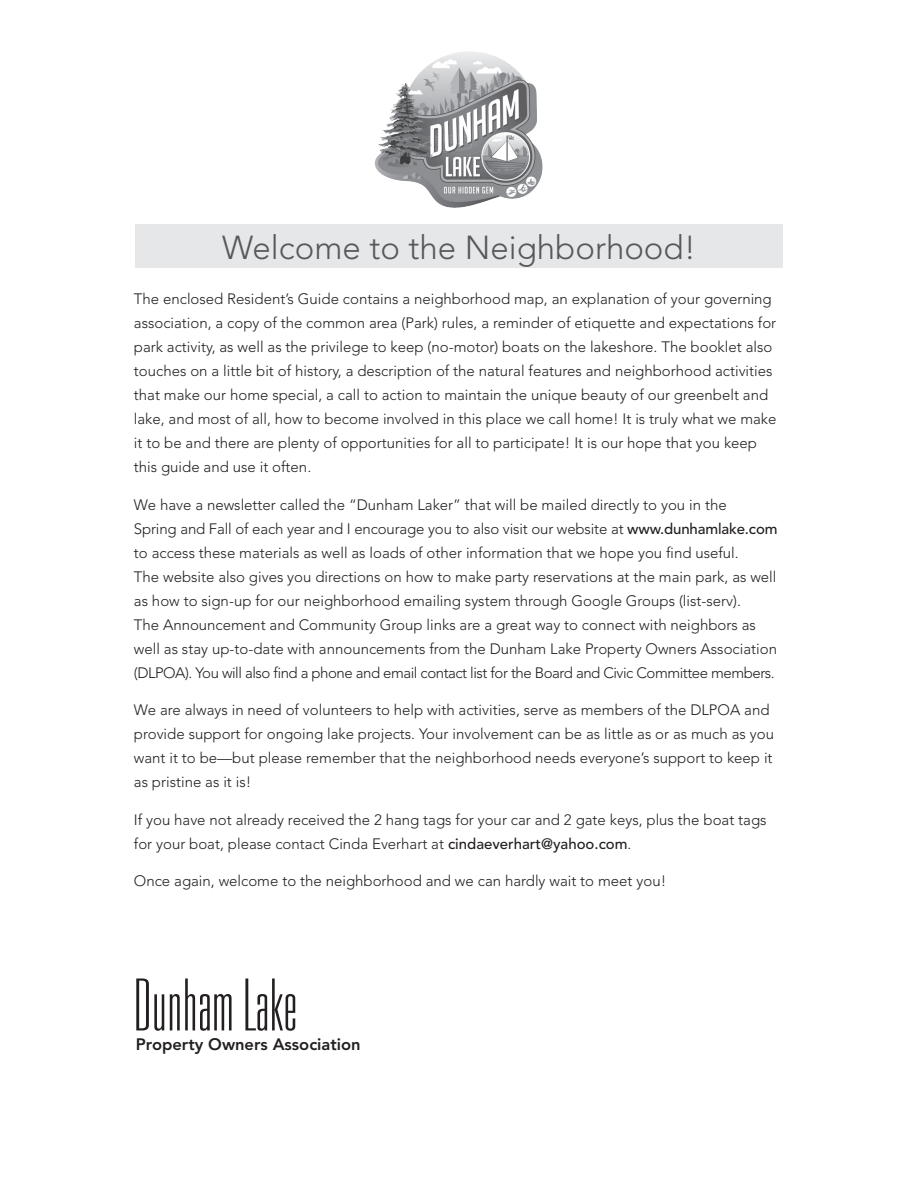
<style>
.page{position:relative;width:918px;height:1188px;background:#fff}
.page>*{position:absolute;margin:0;border:0;box-sizing:border-box;transform-origin:0 0}
.t1{font:100 ultra-condensed 72px "Univers";letter-spacing:.01em;color:#231f20}
.t2{font:300 33px "Avenir LT Std";color:#57585a}
.t3{font:800 16.5px "Avenir LT Std";color:#231f20}
.t4{font:300 15px/24px "Avenir LT Std";color:#231f20}
.s1{font-weight:500}
</style>
<div class="page">
<img style="left:374px;top:51px;width:169px;height:157px">
<div style="left:135px;top:225px;width:648px;height:43px;background:#e6e7e9"></div>
<h2 class="t2" style="left:222px;top:228px;width:475px">Welcome to the Neighborhood!</h2>
<p class="t4" style="left:134px;top:287px;width:644px">The enclosed Resident’s Guide contains a neighborhood map, an explanation of your governing association, a copy of the common area (Park) rules, a reminder of etiquette and expectations for park activity, as well as the privilege to keep (no-motor) boats on the lakeshore. The booklet also touches on a little bit of history, a description of the natural features and neighborhood activities that make our home special, a call to action to maintain the unique beauty of our greenbelt and lake, and most of all, how to become involved in this place we call home! It is truly what we make it to be and there are plenty of opportunities for all to participate! It is our hope that you keep this guide and use it often.</p>
<p class="t4" style="left:134px;top:493px;width:645px">We have a newsletter called the “Dunham Laker” that will be mailed directly to you in the<br>Spring and Fall of each year and I encourage you to also visit our website at <span class="s1">www.dunhamlake.com </span>to access these materials as well as loads of other information that we hope you find useful.<br>The website also gives you directions on how to make party reservations at the main park, as well as how to sign-up for our neighborhood emailing system through Google Groups (list-serv).<br>The Announcement and Community Group links are a great way to connect with neighbors as well as stay up-to-date with announcements from the Dunham Lake Property Owners Association (DLPOA). You will also find a phone and email contact list for the Board and Civic Committee members.</p>
<p class="t4" style="left:134px;top:698px;width:642px">We are always in need of volunteers to help with activities, serve as members of the DLPOA and provide support for ongoing lake projects. Your involvement can be as little as or as much as you want it to be—but please remember that the neighborhood needs everyone’s support to keep it as pristine as it is!</p>
<p class="t4" style="left:134px;top:808px;width:634px">If you have not already received the 2 hang tags for your car and 2 gate keys, plus the boat tags for your boat, please contact Cinda Everhart at <span class="s1">cindaeverhart@yahoo.com</span>.</p>
<p class="t4" style="left:134px;top:869px;width:534px">Once again, welcome to the neighborhood and we can hardly wait to meet you!</p>
<h1 class="t1" style="left:134px;top:968px;width:165px">Dunham Lake</h1>
<p class="t3" style="left:136px;top:1034px;width:226px">Property Owners Association</p>
</div>
